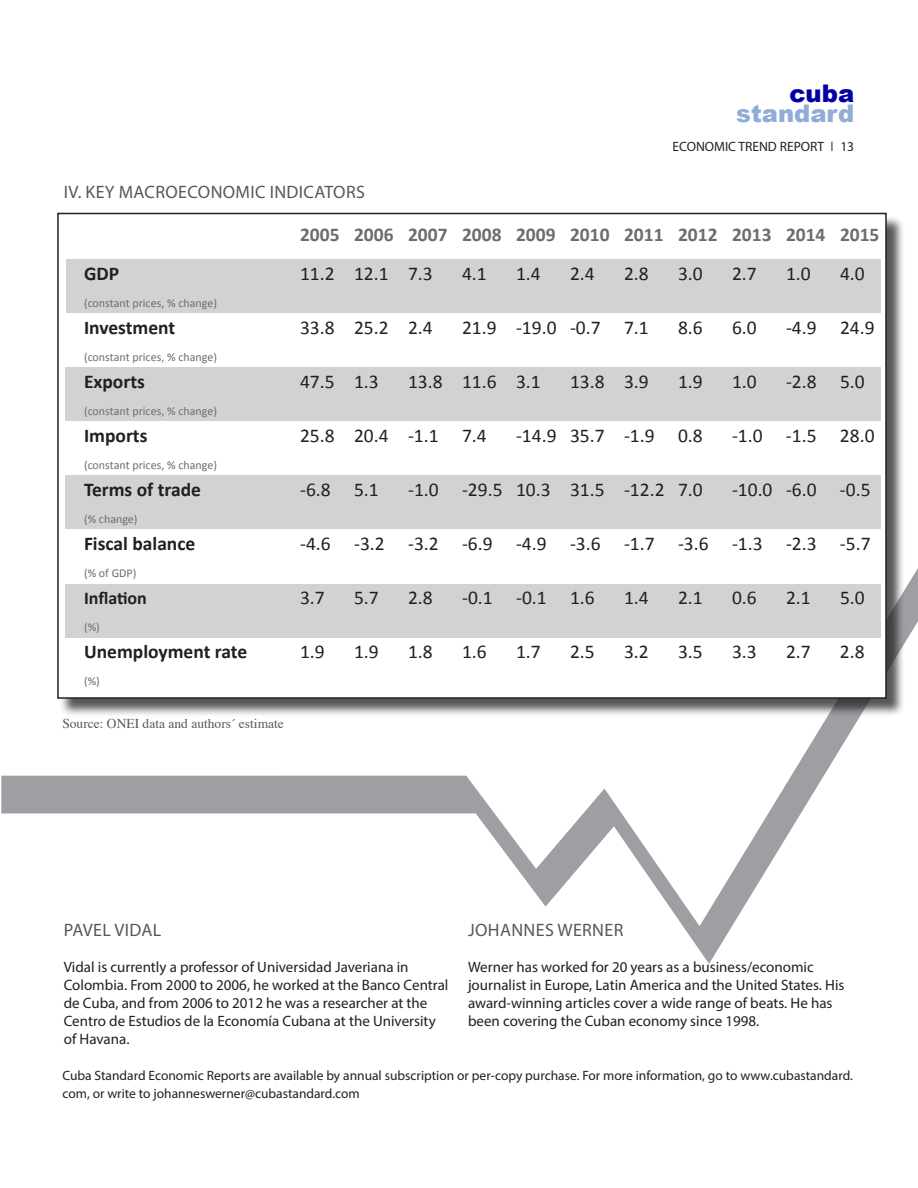
<style>
.page{position:relative;width:918px;height:1188px;background:#fff}
.page>*{position:absolute;margin:0;border:0;box-sizing:border-box;transform-origin:0 0}
.t1{font:900 24.3px "Arial";color:#91acd8}
.t2{font:900 24.3px "Arial";color:#0000a6}
.t3{font:19.5px "Calibri";color:#231f20}
.t4{font:700 19.5px "Calibri";color:#231f20}
.t5{font:700 19.5px "Calibri";color:#6c6d70}
.título{font:18px "Myriad Pro";letter-spacing:.02em;color:#57585a}
.t6{font:700 18px "Calibri";letter-spacing:-.005em;color:#231f20}
.cuerpo_de_texto{font:15px/18px "Myriad Pro";color:#231f20}
.cuerpo_de_texto-2{font:13.5px/18px "Myriad Pro";color:#231f20}
.t7{font:13.5px "Times";color:#57585a}
.t8{font:12px "Calibri";color:#6c6d70}
</style>
<div class="page">
<svg style="left:1px;top:568px;width:917px;height:396px"></svg>
<div style="left:59px;top:215px;width:847px;height:502px;background:#231f20;opacity:.75"></div>
<div style="left:58px;top:214px;width:828px;height:484px;background:#fff"></div>
<div style="left:66px;top:259px;width:815px;height:54px;background:#d1d2d4"></div>
<div style="left:65px;top:367px;width:816px;height:54px;background:#d1d2d4"></div>
<div style="left:65px;top:475px;width:816px;height:54px;background:#d1d2d4"></div>
<div style="left:65px;top:584px;width:816px;height:54px;background:#d1d2d4"></div>
<p class="t2" style="left:789px;top:75px;width:66px">cuba</p>
<p class="t1" style="left:736px;top:96px;width:120px">standard</p>
<p class="título" style="left:64px;top:181px;width:303px">IV. KEY MACROECONOMIC INDICATORS</p>
<p class="cuerpo_de_texto-2" style="left:673px;top:137px;width:183px">ECONOMIC TREND REPORT 13</p>
<p class="t5" style="left:300px;top:222px;width:581px">2005 2006 2007 2008 2009 2010 2011 2012 2013 2014 2015</p>
<p class="t4" style="left:84px;top:261px;width:37px">GDP</p>
<p class="t3" style="left:300px;top:261px;width:134px">11.2 12.1 7.3</p>
<p class="t3" style="left:462px;top:261px;width:26px">4.1</p>
<p class="t3" style="left:516px;top:261px;width:26px">1.4</p>
<p class="t3" style="left:570px;top:261px;width:26px">2.4</p>
<p class="t3" style="left:624px;top:261px;width:26px">2.8</p>
<p class="t3" style="left:678px;top:261px;width:26px">3.0</p>
<p class="t3" style="left:732px;top:261px;width:26px">2.7</p>
<p class="t3" style="left:786px;top:261px;width:26px">1.0</p>
<p class="t3" style="left:840px;top:261px;width:26px">4.0</p>
<p class="t8" style="left:84px;top:295px;width:134px">(constant prices, % change)</p>
<p class="t4" style="left:84px;top:315px;width:93px">Investment</p>
<p class="t3" style="left:300px;top:315px;width:134px">33.8 25.2 2.4</p>
<p class="t3" style="left:462px;top:315px;width:188px">21.9 -19.0 -0.7 7.1</p>
<p class="t3" style="left:678px;top:315px;width:26px">8.6</p>
<p class="t3" style="left:732px;top:315px;width:26px">6.0</p>
<p class="t3" style="left:786px;top:315px;width:90px">-4.9 24.9</p>
<p class="t8" style="left:84px;top:349px;width:134px">(constant prices, % change)</p>
<p class="t4" style="left:84px;top:369px;width:62px">Exports</p>
<p class="t3" style="left:300px;top:369px;width:80px">47.5 1.3</p>
<p class="t3" style="left:408px;top:369px;width:134px">13.8 11.6 3.1</p>
<p class="t3" style="left:570px;top:369px;width:80px">13.8 3.9</p>
<p class="t3" style="left:678px;top:369px;width:26px">1.9</p>
<p class="t3" style="left:732px;top:369px;width:26px">1.0</p>
<p class="t3" style="left:786px;top:369px;width:80px">-2.8 5.0</p>
<p class="t8" style="left:84px;top:403px;width:134px">(constant prices, % change)</p>
<p class="t4" style="left:84px;top:423px;width:65px">Imports</p>
<p class="t3" style="left:300px;top:423px;width:188px">25.8 20.4 -1.1 7.4</p>
<p class="t3" style="left:516px;top:423px;width:188px">-14.9 35.7 -1.9 0.8</p>
<p class="t3" style="left:732px;top:423px;width:144px">-1.0 -1.5 28.0</p>
<p class="t8" style="left:84px;top:457px;width:134px">(constant prices, % change)</p>
<p class="t4" style="left:84px;top:477px;width:119px">Terms of trade</p>
<p class="t3" style="left:300px;top:477px;width:80px">-6.8 5.1</p>
<p class="t3" style="left:408px;top:477px;width:296px">-1.0 -29.5 10.3 31.5 -12.2 7.0</p>
<p class="t3" style="left:732px;top:477px;width:140px">-10.0 -6.0 -0.5</p>
<p class="t8" style="left:84px;top:511px;width:55px">(% change)</p>
<p class="t4" style="left:84px;top:531px;width:113px">Fiscal balance</p>
<p class="t3" style="left:300px;top:531px;width:572px">-4.6 -3.2 -3.2 -6.9 -4.9 -3.6 -1.7 -3.6 -1.3 -2.3 -5.7</p>
<p class="t8" style="left:84px;top:565px;width:54px">(% of GDP)</p>
<p class="t6" style="left:84px;top:586px;width:64px">Inflation</p>
<p class="t3" style="left:300px;top:585px;width:26px">3.7</p>
<p class="t3" style="left:354px;top:585px;width:26px">5.7</p>
<p class="t3" style="left:408px;top:585px;width:26px">2.8</p>
<p class="t3" style="left:462px;top:585px;width:134px">-0.1 -0.1 1.6</p>
<p class="t3" style="left:624px;top:585px;width:26px">1.4</p>
<p class="t3" style="left:678px;top:585px;width:26px">2.1</p>
<p class="t3" style="left:732px;top:585px;width:26px">0.6</p>
<p class="t3" style="left:786px;top:585px;width:26px">2.1</p>
<p class="t3" style="left:840px;top:585px;width:26px">5.0</p>
<p class="t8" style="left:84px;top:619px;width:17px">(%)</p>
<p class="t4" style="left:84px;top:639px;width:165px">Unemployment rate</p>
<p class="t3" style="left:300px;top:639px;width:26px">1.9</p>
<p class="t3" style="left:354px;top:639px;width:26px">1.9</p>
<p class="t3" style="left:408px;top:639px;width:26px">1.8</p>
<p class="t3" style="left:462px;top:639px;width:26px">1.6</p>
<p class="t3" style="left:516px;top:639px;width:26px">1.7</p>
<p class="t3" style="left:570px;top:639px;width:26px">2.5</p>
<p class="t3" style="left:624px;top:639px;width:26px">3.2</p>
<p class="t3" style="left:678px;top:639px;width:26px">3.5</p>
<p class="t3" style="left:732px;top:639px;width:26px">3.3</p>
<p class="t3" style="left:786px;top:639px;width:26px">2.7</p>
<p class="t3" style="left:840px;top:639px;width:26px">2.8</p>
<p class="t8" style="left:84px;top:673px;width:17px">(%)</p>
<p class="t7" style="left:62px;top:710px;width:223px">Source: ONEI data and authors´ estimate</p>
<p class="título" style="left:64px;top:919px;width:99px">PAVEL VIDAL</p>
<p class="cuerpo_de_texto" style="left:64px;top:958px;width:386px">Vidal is currently a professor of Universidad Javeriana in Colombia. From 2000 to 2006, he worked at the Banco Central de Cuba, and from 2006 to 2012 he was a researcher at the Centro de Estudios de la Economía Cubana at the University of Havana.</p>
<p class="título" style="left:468px;top:919px;width:157px">JOHANNES WERNER</p>
<p class="cuerpo_de_texto" style="left:468px;top:958px;width:378px">Werner has worked for 20 years as a business/economic journalist in Europe, Latin America and the United States. His award-winning articles cover a wide range of beats. He has been covering the Cuban economy since 1998.</p>
<p class="cuerpo_de_texto-2" style="left:62px;top:1066px;width:792px">Cuba Standard Economic Reports are available by annual subscription or per-copy purchase. For more information, go to www.cubastandard. com, or write to johanneswerner@cubastandard.com</p>
</div>
